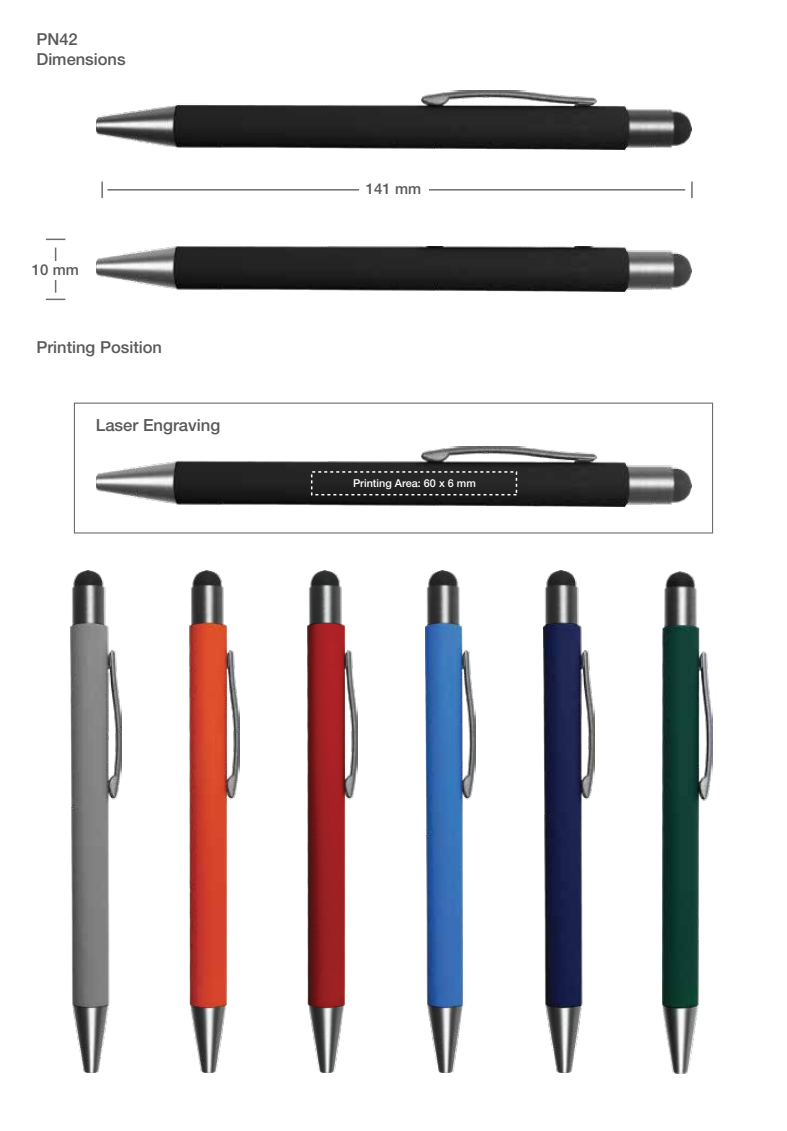
<style>
.page{position:relative;width:787px;height:1131px;background:#fff}
.page>*{position:absolute;margin:0;border:0;box-sizing:border-box;transform-origin:0 0}
.t1{font:500 16.65px "Helvetica Neue LT Std";color:#58595b}
.t2{font:500 16.5px/19.8px "Helvetica Neue LT Std";color:#58595b}
.t3{font:500 15px "Helvetica Neue LT Std";color:#58595b}
.t4{font:500 10.8px "Helvetica Neue LT Std";color:#fff}
</style>
<div class="page">
<img style="left:174px;top:90px;width:454px;height:60px">
<img style="left:96px;top:446px;width:596px;height:60px">
<img style="left:627px;top:109px;width:65px;height:39px">
<img style="left:96px;top:106px;width:81px;height:41px">
<svg style="left:46px;top:239px;width:19px;height:1px"></svg>
<svg style="left:46px;top:299px;width:19px;height:1px"></svg>
<svg style="left:101px;top:182px;width:2px;height:16px"></svg>
<svg style="left:691px;top:182px;width:1px;height:16px"></svg>
<hr style="left:107px;top:189px;width:578px;height:2px;background:#6d6e71">
<div style="left:359px;top:177px;width:69px;height:26px;background:#fff"></div>
<hr style="left:55px;top:248px;width:1px;height:45px;background:#6d6e71">
<div style="left:25px;top:261px;width:59px;height:18px;background:#fff"></div>
<div style="left:74px;top:402px;width:639px;height:131px;border:1px solid #6d6e71"></div>
<img style="left:70px;top:587px;width:51px;height:424px">
<img style="left:72px;top:571px;width:33px;height:54px">
<img style="left:73px;top:1004px;width:35px;height:68px">
<img style="left:189px;top:587px;width:50px;height:426px">
<img style="left:191px;top:571px;width:32px;height:54px">
<img style="left:190px;top:1004px;width:35px;height:68px">
<img style="left:307px;top:624px;width:50px;height:389px">
<img style="left:309px;top:571px;width:33px;height:54px">
<img style="left:309px;top:1004px;width:34px;height:68px">
<img style="left:425px;top:587px;width:51px;height:423px">
<img style="left:427px;top:571px;width:33px;height:54px">
<img style="left:428px;top:1004px;width:34px;height:68px">
<img style="left:544px;top:587px;width:50px;height:424px">
<img style="left:546px;top:571px;width:32px;height:54px">
<img style="left:546px;top:1004px;width:35px;height:68px">
<img style="left:662px;top:588px;width:50px;height:485px">
<img style="left:664px;top:572px;width:32px;height:55px">
<img style="left:662px;top:1004px;width:35px;height:68px">
<img style="left:96px;top:246px;width:596px;height:45px">
<p class="t2" style="left:36px;top:29px;width:91px">PN42<br>Dimensions</p>
<p class="t3" style="left:32px;top:260px;width:48px">10 mm</p>
<p class="t2" style="left:36px;top:337px;width:127px">Printing Position</p>
<p class="t1" style="left:96px;top:415px;width:126px">Laser Engraving</p>
<p class="t3" style="left:366px;top:180px;width:57px">141 mm</p>
<p class="t4" style="left:353px;top:476px;width:124px">Printing Area: 60 x 6 mm</p>
</div>
